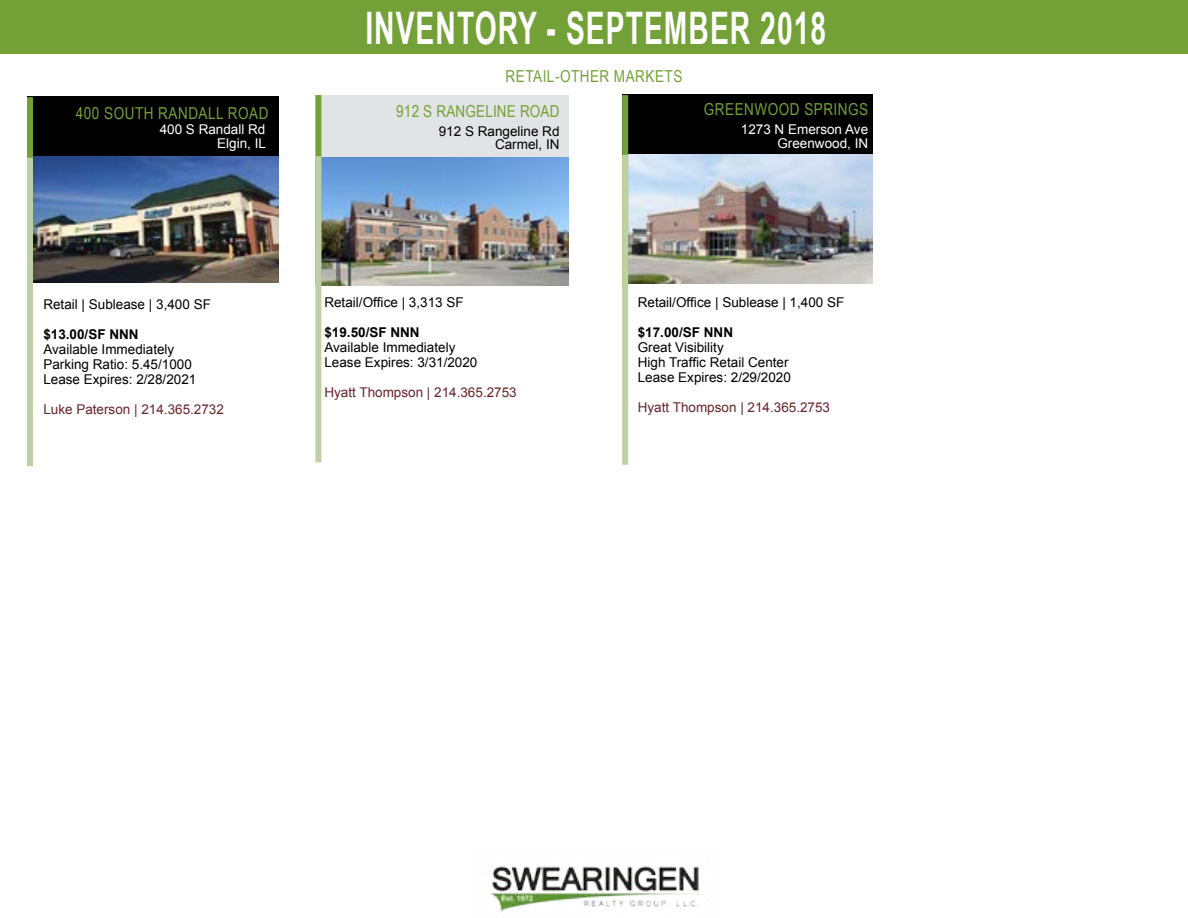
<style>
.page{position:relative;width:1188px;height:918px;background:#fff}
.page>*{position:absolute;margin:0;border:0;box-sizing:border-box;transform-origin:0 0}
.t1{font:700 44.85px "Arial Narrow";letter-spacing:.03em;color:#fff;scale:.77 1}
.t2{font:16.5px "Arial Narrow";letter-spacing:.03em;color:#74a137}
.t3{font:16.5px "Arial Narrow";letter-spacing:.01em;color:#74a137}
.t4{font:13.5px/15px "Arial";color:#000}
.t5{font:13.5px "Arial";color:#6a242b}
.t6{font:13.5px/13.5px "Arial";color:#fff;text-align:right}
.t7{font:700 13.5px "Arial";color:#000}
</style>
<div class="page">
<div style="left:0;top:0;width:1188px;height:54px;background:#74a137"></div>
<div style="left:27px;top:97px;width:252px;height:61px;background:#000"></div>
<div style="left:27px;top:97px;width:6px;height:191px;background:#74a137"></div>
<div style="left:27px;top:158px;width:6px;height:308px;background:#bfd1a2"></div>
<img style="left:321px;top:156px;width:248px;height:130px">
<div style="left:317px;top:95px;width:252px;height:61px;background:#e2e3e4"></div>
<div style="left:315px;top:95px;width:6px;height:191px;background:#74a137"></div>
<div style="left:315px;top:156px;width:6px;height:306px;background:#bfd1a2"></div>
<div style="left:622px;top:95px;width:251px;height:61px;background:#000"></div>
<img style="left:491px;top:866px;width:213px;height:46px">
<img style="left:628px;top:155px;width:245px;height:128px">
<img style="left:33px;top:157px;width:246px;height:126px">
<div style="left:622px;top:95px;width:6px;height:191px;background:#74a137"></div>
<div style="left:622px;top:155px;width:6px;height:310px;background:#bfd1a2"></div>
<p class="t2" style="left:76px;top:101px;width:194px">400 SOUTH RANDALL ROAD</p>
<p class="t6" style="left:160px;top:123px;width:108px">400 S Randall Rd<br>Elgin, IL</p>
<h1 class="t1" style="left:365px;top:-6px;width:600px">INVENTORY - SEPTEMBER 2018</h1>
<p class="t2" style="left:506px;top:64px;width:178px">RETAIL-OTHER MARKETS</p>
<p class="t3" style="left:396px;top:99px;width:165px">912 S RANGELINE ROAD</p>
<p class="t4" style="left:439px;top:124px;width:122px;line-height:13.5px;text-align:right">912 S Rangeline Rd<br>Carmel, IN</p>
<p class="t2" style="left:704px;top:97px;width:166px">GREENWOOD SPRINGS</p>
<p class="t6" style="left:741px;top:123px;width:129px">1273 N Emerson Ave<br>Greenwood, IN</p>
<p class="t4" style="left:43px;top:297px;width:169px">Retail | Sublease | 3,400 SF</p>
<p class="t7" style="left:43px;top:325px;width:97px">$13.00/SF NNN</p>
<p class="t4" style="left:43px;top:342px;width:155px">Available Immediately<br>Parking Ratio: 5.45/1000<br>Lease Expires: 2/28/2021</p>
<p class="t5" style="left:43px;top:401px;width:182px">Luke Paterson | 214.365.2732</p>
<p class="t4" style="left:324px;top:294px;width:141px">Retail/Office | 3,313 SF</p>
<p class="t7" style="left:324px;top:323px;width:97px">$19.50/SF NNN</p>
<p class="t4" style="left:324px;top:339px;width:155px">Available Immediately<br>Lease Expires: 3/31/2020</p>
<p class="t5" style="left:324px;top:383px;width:194px">Hyatt Thompson | 214.365.2753</p>
<p class="t4" style="left:638px;top:294px;width:208px">Retail/Office | Sublease | 1,400 SF</p>
<p class="t7" style="left:638px;top:323px;width:97px">$17.00/SF NNN</p>
<p class="t4" style="left:638px;top:339px;width:155px">Great Visibility<br>High Traffic Retail Center<br>Lease Expires: 2/29/2020</p>
<p class="t5" style="left:638px;top:398px;width:194px">Hyatt Thompson | 214.365.2753</p>
</div>
